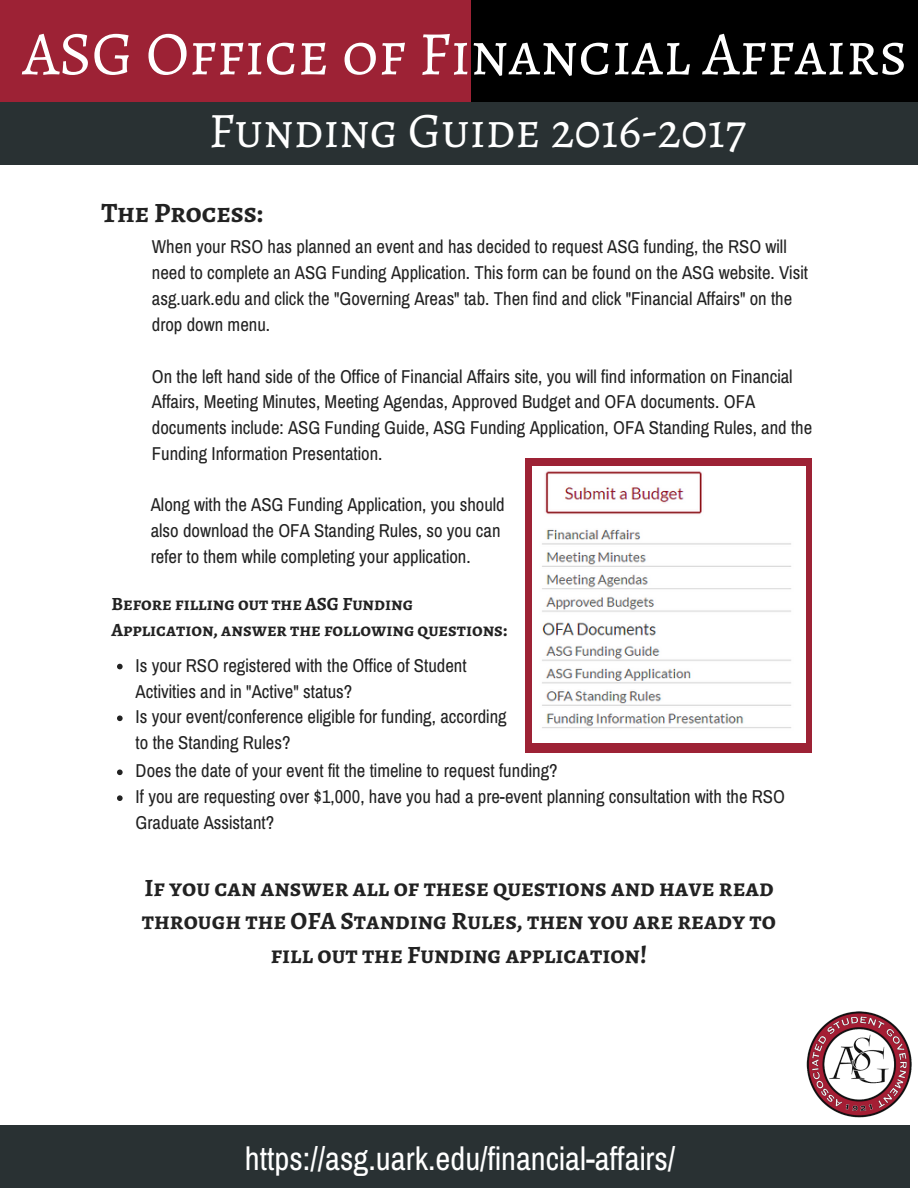
<style>
.page{position:relative;width:918px;height:1188px;background:#fff}
.page>*{position:absolute;margin:0;border:0;box-sizing:border-box;transform-origin:0 0}
.t1{font:62.25px "Alegreya SC";color:#fff}
.t2{font:49.8px "Alegreya SC";color:#fff}
.t3{font:32.7px "Archivo Narrow";color:#fff}
.t4{font:700 28.05px "Alegreya SC";color:#222}
.t5{font:700 24.9px/33.8px "Alegreya SC";color:#222;text-align:center}
.t6{font:18.75px/25.8px "Archivo Narrow";color:#222}
.t7{font:700 18.75px/25.8px "Alegreya SC";color:#222}
</style>
<div class="page">
<div style="left:0;top:0;width:724px;height:124px;background:#9d2235"></div>
<div style="left:471px;top:0;width:447px;height:126px;background:#000"></div>
<div style="left:0;top:102px;width:918px;height:63px;background:#293133"></div>
<img style="left:807px;top:1011px;width:105px;height:106px">
<div style="left:0;top:1125px;width:909px;height:63px;background:#293133"></div>
<div style="left:525px;top:458px;width:287px;height:294px;background:#9d2235"></div>
<svg style="left:117px;top:664px;width:6px;height:5px"></svg>
<svg style="left:117px;top:716px;width:6px;height:5px"></svg>
<img style="left:532px;top:467px;width:273px;height:275px">
<svg style="left:117px;top:770px;width:6px;height:5px"></svg>
<svg style="left:117px;top:795px;width:6px;height:6px"></svg>
<h1 class="t1" style="left:23px;top:11px;width:886px">ASG Office of Financial Affairs</h1>
<h2 class="t2" style="left:209px;top:97px;width:539px">Funding Guide 2016-2017</h2>
<h3 class="t4" style="left:101px;top:193px;width:164px">The Process:</h3>
<p class="t6" style="left:152px;top:233px;width:658px">When your RSO has planned an event and has decided to request ASG funding, the RSO will need to complete an ASG Funding Application. This form can be found on the ASG website. Visit asg.uark.edu and click the "Governing Areas" tab. Then find and click "Financial Affairs" on the drop down menu.</p>
<p class="t6" style="left:152px;top:363px;width:662px">On the left hand side of the Office of Financial Affairs site, you will find information on Financial Affairs, Meeting Minutes, Meeting Agendas, Approved Budget and OFA documents. OFA documents include: ASG Funding Guide, ASG Funding Application, OFA Standing Rules, and the Funding Information Presentation.</p>
<p class="t6" style="left:151px;top:491px;width:356px">Along with the ASG Funding Application, you should also download the OFA Standing Rules, so you can refer to them while completing your application.</p>
<p class="t7" style="left:111px;top:591px;width:398px">Before filling out the ASG Funding<br>Application, answer the following questions:</p>
<p class="t6" style="left:136px;top:652px;width:373px">Is your RSO registered with the Office of Student Activities and in "Active" status?<br>Is your event/conference eligible for funding, according to the Standing Rules?</p>
<p class="t6" style="left:136px;top:758px;width:651px">Does the date of your event fit the timeline to request funding?<br>If you are requesting over $1,000, have you had a pre-event planning consultation with the RSO<br>Graduate Assistant?</p>
<h3 class="t5" style="left:142px;top:870px;width:636px">If you can answer all of these questions and have read through the OFA Standing Rules, then you are ready to fill out the Funding application!</h3>
<h3 class="t3" style="left:245px;top:1139px;width:432px">https://asg.uark.edu/financial-affairs/</h3>
</div>
